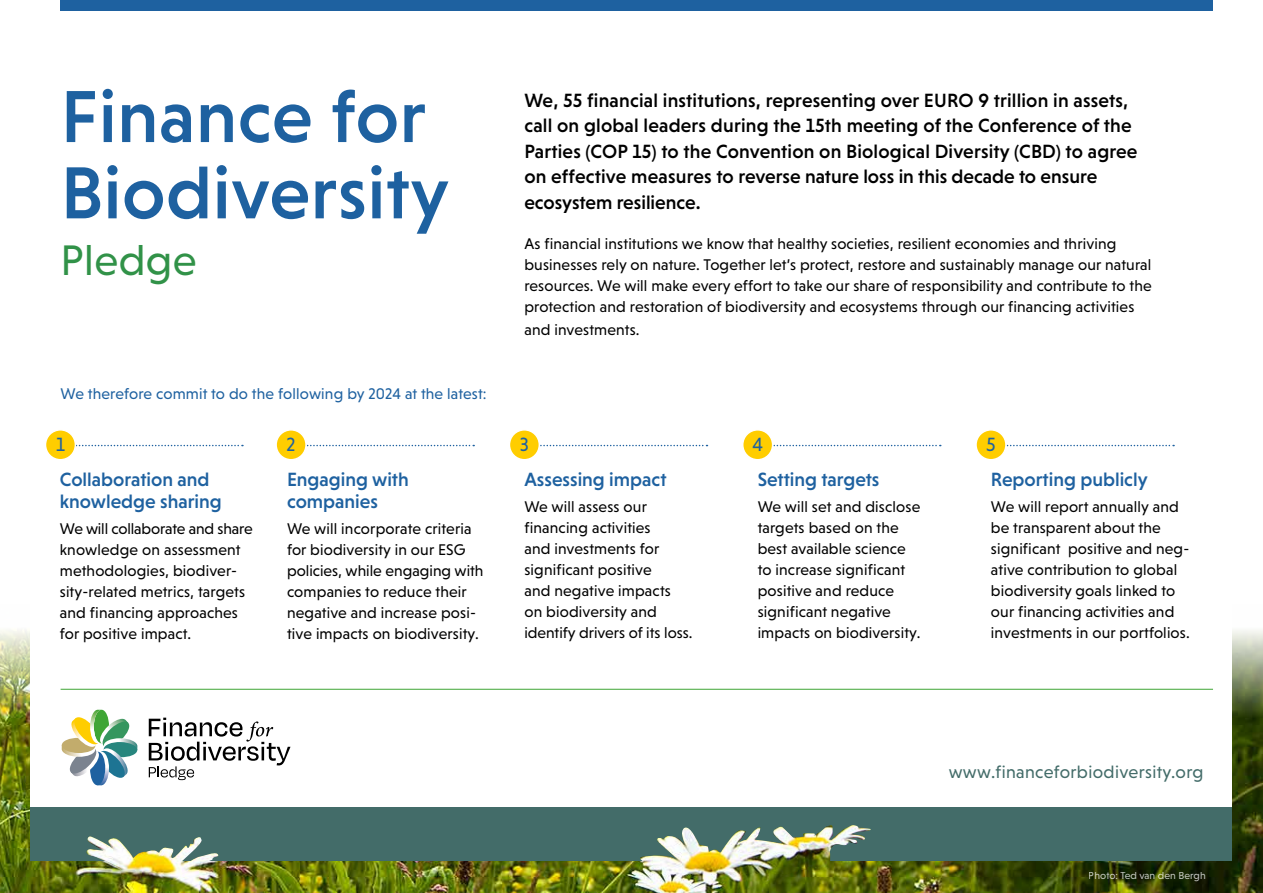
<style>
.page{position:relative;width:1263px;height:893px;background:#fff}
.page>*{position:absolute;margin:0;border:0;box-sizing:border-box;transform-origin:0 0}
.t1{font:500 75px/76.3px "Niveau Grotesk";letter-spacing:.01em;color:#1e61a0}
.t2{font:43.5px "Niveau Grotesk";letter-spacing:.01em;color:#319248}
.t3{font:500 19.5px/25.5px "Niveau Grotesk";letter-spacing:.01em;color:#000}
.t4{font:500 19.5px/21.8px "Niveau Grotesk";color:#1e61a0}
.t5{font:19.5px "Niveau Grotesk";color:#1e61a0}
.t6{font:18px "Niveau Grotesk";letter-spacing:.02em;color:#436c69}
.t7{font:15.75px/21px "Niveau Grotesk";letter-spacing:.01em;color:#000}
.t8{font:15.75px "Niveau Grotesk";letter-spacing:.01em;color:#1e61a0}
.t9{font:10.5px "Niveau Grotesk";letter-spacing:.005em;color:#fff}
</style>
<div class="page">
<img style="left:0;top:630px;width:1263px;height:263px">
<div style="left:31px;top:808px;width:1201px;height:53px;background:#436c69"></div>
<div style="left:31px;top:583px;width:1201px;height:224px;background:#fff"></div>
<div style="left:61px;top:0;width:1152px;height:10px;background:#1e61a0"></div>
<img style="left:626px;top:825px;width:245px;height:68px">
<img style="left:84px;top:836px;width:136px;height:44px">
<svg style="left:76px;top:445px;width:167px;height:1px"></svg>
<svg style="left:307px;top:445px;width:167px;height:1px"></svg>
<svg style="left:540px;top:445px;width:167px;height:1px"></svg>
<svg style="left:773px;top:445px;width:168px;height:1px"></svg>
<svg style="left:1007px;top:445px;width:167px;height:1px"></svg>
<div style="left:45px;top:430px;width:30px;height:30px;background:#ffcd00;border-radius:50%"></div>
<div style="left:45px;top:429px;width:31px;height:31px;border:2px solid #fff;border-radius:50%"></div>
<div style="left:276px;top:430px;width:30px;height:30px;background:#ffcd00;border-radius:50%"></div>
<div style="left:275px;top:429px;width:32px;height:31px;border:2px solid #fff;border-radius:50%"></div>
<div style="left:509px;top:430px;width:30px;height:30px;background:#ffcd00;border-radius:50%"></div>
<div style="left:509px;top:429px;width:31px;height:31px;border:2px solid #fff;border-radius:50%"></div>
<div style="left:743px;top:430px;width:30px;height:30px;background:#ffcd00;border-radius:50%"></div>
<div style="left:742px;top:429px;width:31px;height:31px;border:2px solid #fff;border-radius:50%"></div>
<div style="left:976px;top:430px;width:30px;height:30px;background:#ffcd00;border-radius:50%"></div>
<div style="left:975px;top:429px;width:32px;height:31px;border:2px solid #fff;border-radius:50%"></div>
<svg style="left:149px;top:718px;width:141px;height:62px"></svg>
<svg style="left:62px;top:710px;width:75px;height:75px"></svg>
<hr style="left:61px;top:689px;width:1152px;height:1px;background:#3fa535">
<h1 class="t1" style="left:61px;top:78px;width:390px">Finance for<br>Biodiversity</h1>
<h2 class="t2" style="left:61px;top:236px;width:138px">Pledge</h2>
<p class="t8" style="left:61px;top:385px;width:428px">We therefore commit to do the following by 2024 at the latest:</p>
<p class="t3" style="left:524px;top:87px;width:615px">We, 55 financial institutions, representing over EURO 9 trillion in assets, call on global leaders during the 15th meeting of the Conference of the Parties (COP 15) to the Convention on Biological Diversity (CBD) to agree on effective measures to reverse nature loss in this decade to ensure ecosystem resilience.</p>
<p class="t7" style="left:524px;top:233px;width:629px">As financial institutions we know that healthy societies, resilient economies and thriving businesses rely on nature. Together let’s protect, restore and sustainably manage our natural resources. We will make every effort to take our share of responsibility and contribute to the protection and restoration of biodiversity and ecosystems through our financing activities</p>
<p class="t7" style="left:524px;top:319px;width:117px">and investments.</p>
<p class="t5" style="left:56px;top:433px;width:10px">1</p>
<p class="t5" style="left:287px;top:433px;width:10px">2</p>
<p class="t5" style="left:520px;top:433px;width:11px">3</p>
<p class="t5" style="left:752px;top:433px;width:12px">4</p>
<p class="t5" style="left:986px;top:433px;width:11px">5</p>
<p class="t4" style="left:60px;top:469px;width:164px">Collaboration and knowledge sharing</p>
<p class="t7" style="left:60px;top:518px;width:194px">We will collaborate and share knowledge on assessment methodologies, biodiver&shy;sity-related metrics, targets and financing approaches for positive impact.</p>
<p class="t4" style="left:287px;top:469px;width:123px">Engaging with companies</p>
<p class="t7" style="left:287px;top:518px;width:198px">We will incorporate criteria for biodiversity in our ESG policies, while engaging with companies to reduce their negative and increase posi&shy;tive impacts on biodiversity.</p>
<p class="t4" style="left:524px;top:469px;width:144px">Assessing impact</p>
<p class="t7" style="left:524px;top:496px;width:170px">We will assess our financing activities<br>and investments for significant positive<br>and negative impacts on biodiversity and identify drivers of its loss.</p>
<p class="t4" style="left:758px;top:469px;width:123px">Setting targets</p>
<p class="t7" style="left:758px;top:496px;width:164px">We will set and disclose targets based on the best available science to increase significant positive and reduce significant negative impacts on biodiversity.</p>
<p class="t4" style="left:991px;top:469px;width:158px">Reporting publicly</p>
<p class="t7" style="left:991px;top:496px;width:200px">We will report annually and be transparent about the significant positive and neg&shy;ative contribution to global biodiversity goals linked to our financing activities and investments in our portfolios.</p>
<p class="t6" style="left:949px;top:762px;width:256px">www.financeforbiodiversity.org</p>
<p class="t9" style="left:1089px;top:870px;width:118px">Photo: Ted van den Bergh</p>
</div>
